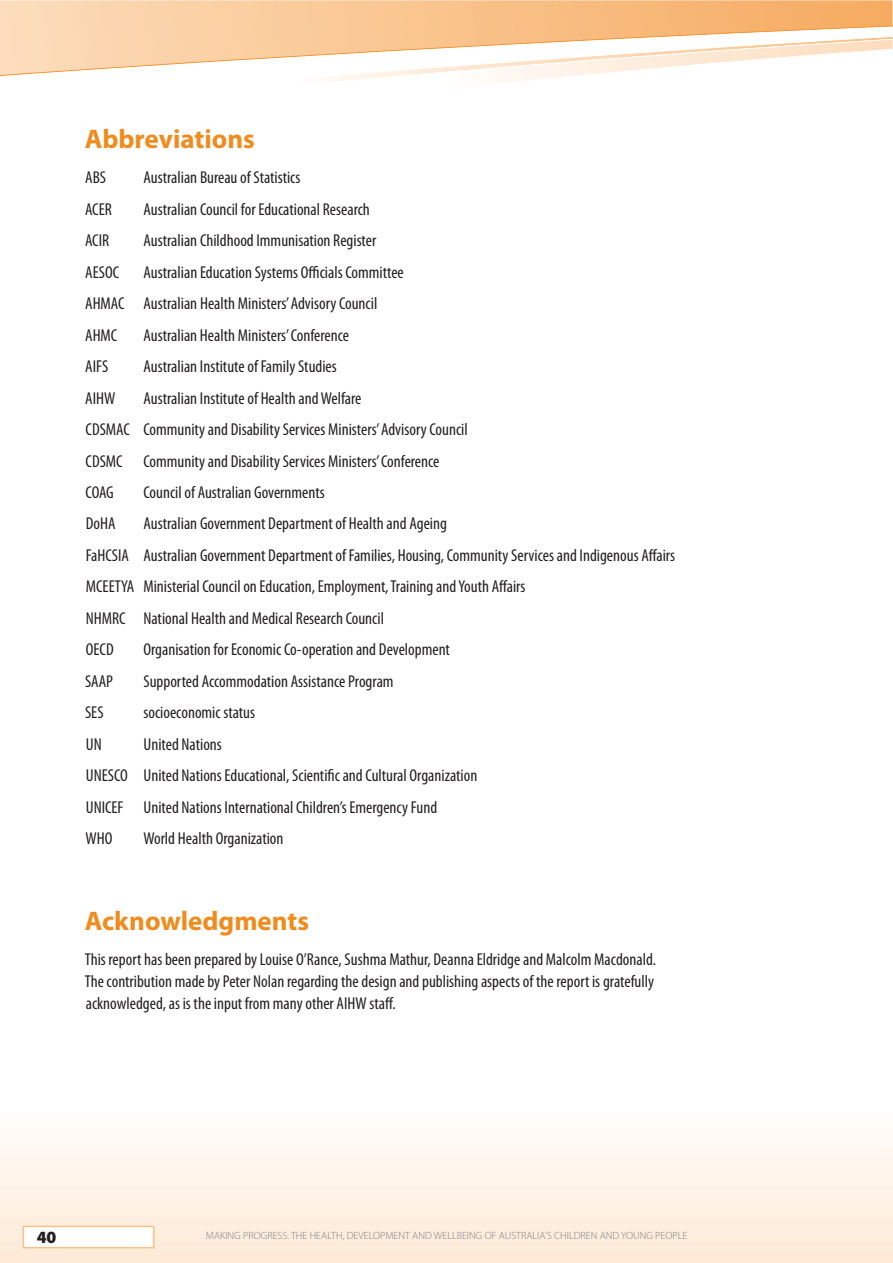
<style>
.page{position:relative;width:893px;height:1263px;background:#fff}
.page>*{position:absolute;margin:0;border:0;box-sizing:border-box;transform-origin:0 0}
.t1{font:700 27px "Myriad Pro";color:#f08b1d}
.t2{font:condensed 17.25px/31.5px "Myriad Pro";color:#231f20}
.t3{font:900 17.25px "Myriad Pro";color:#231f20}
.t4{font:300 10.5px "Myriad Pro";color:#808285}
</style>
<div class="page">
<div style="left:0;top:1067px;width:892px;height:196px;background:linear-gradient(to bottom,#fff,#fdead7)"></div>
<svg style="left:0;top:0;width:892px;height:12px"></svg>
<svg style="left:0;top:12px;width:892px;height:6px"></svg>
<svg style="left:0;top:18px;width:892px;height:65px"></svg>
<div style="left:23px;top:1226px;width:131px;height:22px;background:#fff"></div>
<div style="left:23px;top:1226px;width:131px;height:22px;border:1px solid #f8bf86"></div>
<svg style="left:892px;top:0;width:1px;height:49px"></svg>
<h1 class="t1" style="left:85px;top:129px;width:172px">Abbreviations</h1>
<p class="t2" style="left:85px;top:163px;width:22px">ABS</p>
<p class="t2" style="left:143px;top:163px;width:158px">Australian Bureau of Statistics</p>
<p class="t2" style="left:85px;top:195px;width:28px">ACER</p>
<p class="t2" style="left:143px;top:195px;width:228px">Australian Council for Educational Research</p>
<p class="t2" style="left:85px;top:226px;width:26px">ACIR</p>
<p class="t2" style="left:143px;top:226px;width:234px">Australian Childhood Immunisation Register</p>
<p class="t2" style="left:85px;top:258px;width:35px">AESOC</p>
<p class="t2" style="left:85px;top:258px;width:320px;text-indent:58px">Australian Education Systems Officials Committee<br>AHMAC Australian Health Ministers’ Advisory Council<br>AHMC</p>
<p class="t2" style="left:143px;top:321px;width:207px">Australian Health Ministers’ Conference</p>
<p class="t2" style="left:85px;top:352px;width:25px">AIFS</p>
<p class="t2" style="left:143px;top:352px;width:195px">Australian Institute of Family Studies</p>
<p class="t2" style="left:85px;top:384px;width:32px">AIHW</p>
<p class="t2" style="left:86px;top:384px;width:383px;text-indent:58px">Australian Institute of Health and Welfare<br>CDSMAC Community and Disability Services Ministers’ Advisory Council CDSMC Community and Disability Services Ministers’ Conference COAG</p>
<p class="t2" style="left:143px;top:478px;width:183px">Council of Australian Governments</p>
<p class="t2" style="left:86px;top:510px;width:591px;text-indent:58px">Australian Government Department of Health and Ageing<br>FaHCSIA Australian Government Department of Families, Housing, Community Services and Indigenous Affairs MCEETYA Ministerial Council on Education, Employment, Training and Youth Affairs<br>NHMRC National Health and Medical Research Council<br>OECD</p>
<p class="t2" style="left:86px;top:510px;width:31px">DoHA</p>
<p class="t2" style="left:143px;top:636px;width:308px">Organisation for Economic Co-operation and Development</p>
<p class="t2" style="left:85px;top:667px;width:30px">SAAP</p>
<p class="t2" style="left:143px;top:667px;width:252px">Supported Accommodation Assistance Program</p>
<p class="t2" style="left:85px;top:699px;width:20px">SES</p>
<p class="t2" style="left:143px;top:699px;width:113px">socioeconomic status</p>
<p class="t2" style="left:86px;top:730px;width:17px">UN</p>
<p class="t2" style="left:85px;top:730px;width:393px;text-indent:58px">United Nations<br>UNESCO United Nations Educational, Scientific and Cultural Organization UNICEF United Nations International Children’s Emergency Fund<br>WHO</p>
<p class="t2" style="left:143px;top:825px;width:142px">World Health Organization</p>
<h1 class="t1" style="left:85px;top:911px;width:226px">Acknowledgments</h1>
<p class="t2" style="left:85px;top:950px;width:573px;line-height:21.8px;text-align:justify">This report has been prepared by Louise O’Rance, Sushma Mathur, Deanna Eldridge and Malcolm Macdonald.<br>The contribution made by Peter Nolan regarding the design and publishing aspects of the report is gratefully acknowledged, as is the input from many other AIHW staff.</p>
<p class="t3" style="left:37px;top:1231px;width:21px">40</p>
<p class="t4" style="left:206px;top:1229px;width:483px">MAKING PROGRESS: THE HEALTH, DEVELOPMENT AND WELLBEING OF AUSTRALIA’S CHILDREN AND YOUNG PEOPLE</p>
</div>
